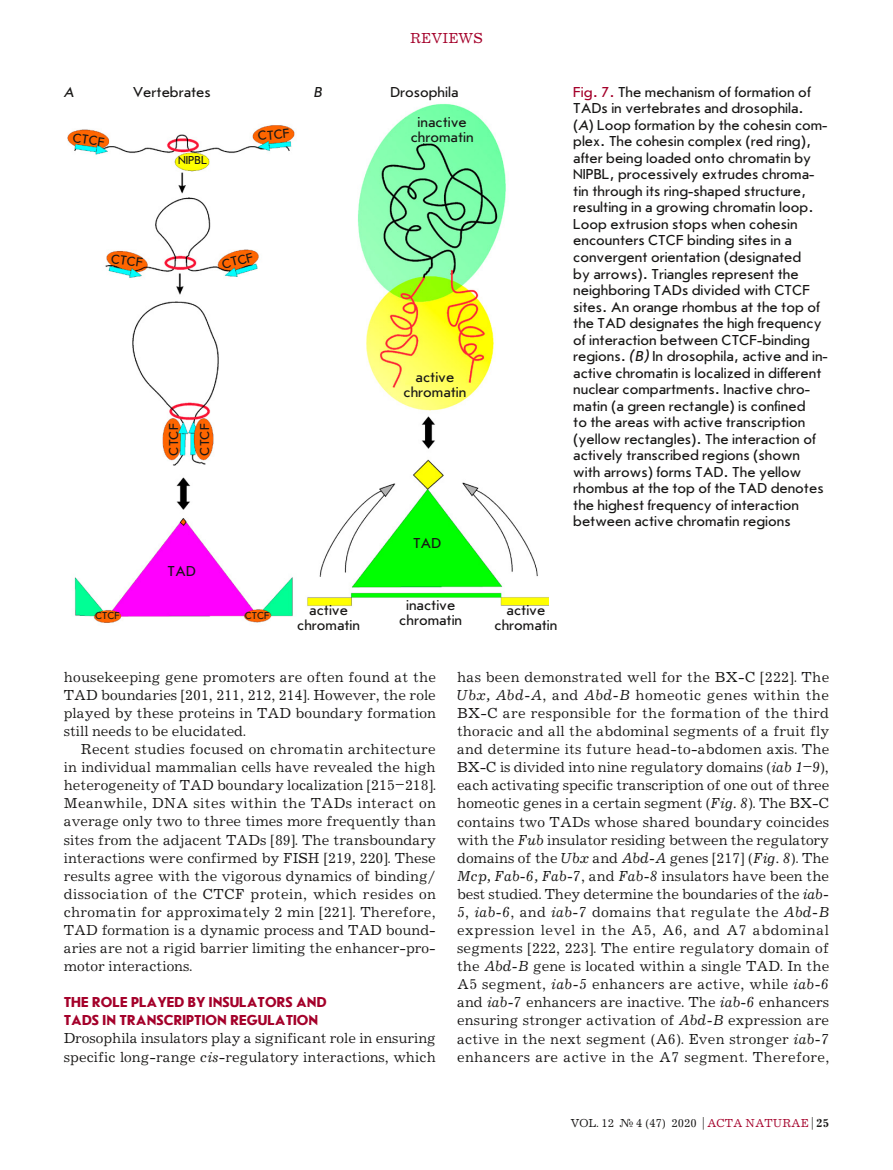
<style>
.page{position:relative;width:893px;height:1170px;background:#fff}
.page>*{position:absolute;margin:0;border:0;box-sizing:border-box;transform-origin:0 0}
.t1{font:15px/18px "Journal C";color:#181716;text-align:justify}
.t2{font:15px/16.5px "Journal Sans C";color:#181716;text-align:center}
.t3{font:700 15px/18px "Journal Sans C";color:#a4002a}
.t4{font:15px "Journal C";color:#a4002a}
.t5{font:italic 15px "Journal Sans C";color:#181716}
.t6{font:13.5px "Journal Sans C";color:#181716}
.t7{font:12px "Journal C";color:#181716}
.t8{font:12px "Journal Sans C";color:#181716}
.t9{font:10.5px "Journal Sans C";color:#181716}
.s1{color:#a4002a}
.s2{font-style:italic}
.s3{font-weight:700}
</style>
<div class="page">
<img style="left:67px;top:104px;width:482px;height:519px">
<p class="t4" style="left:410px;top:31px;width:74px">REVIEWS</p>
<p class="t5" style="left:64px;top:84px;width:11px">А</p>
<p class="t2" style="left:133px;top:84px;width:80px">Vertebrates</p>
<p class="t5" style="left:314px;top:84px;width:10px">B</p>
<p class="t2" style="left:390px;top:84px;width:70px">Drosophila</p>
<p class="t6" style="left:74px;top:131px;width:34px;rotate:8deg">CTCF</p>
<p class="t6" style="left:257px;top:129px;width:34px;rotate:-5deg">CTCF</p>
<p class="t6" style="left:112px;top:252px;width:34px;rotate:8deg">CTCF</p>
<p class="t8" style="left:178px;top:154px;width:30px">NIPBL</p>
<p class="t6" style="left:220px;top:258px;width:34px;rotate:-14deg">CTCF</p>
<p class="t2" style="left:411px;top:115px;width:64px;line-height:15px">inactive chromatin</p>
<p class="t6" style="left:167px;top:455px;width:34px;rotate:-90deg">CTCF</p>
<p class="t6" style="left:198px;top:455px;width:34px;rotate:-90deg">CTCF</p>
<p class="t2" style="left:404px;top:370px;width:64px;line-height:15px">active chromatin</p>
<p class="t2" style="left:168px;top:563px;width:30px">TAD</p>
<p class="t9" style="left:95px;top:610px;width:26px">CTCF</p>
<p class="t9" style="left:245px;top:610px;width:26px">CTCF</p>
<p class="t2" style="left:413px;top:535px;width:30px">TAD</p>
<p class="t2" style="left:399px;top:598px;width:64px;line-height:15px">inactive chromatin</p>
<p class="t2" style="left:297px;top:602px;width:64px;line-height:15px">active chromatin</p>
<p class="t2" style="left:495px;top:602px;width:64px;line-height:15px">active chromatin</p>
<p class="t2" style="left:573px;top:84px;width:256px;text-align:left"><span class="s1">Fig. 7.</span> The mechanism of formation of TADs in vertebrates and drosophila. (<span class="s2">А</span>) Loop formation by the cohesin com&shy;plex. The cohesin complex (red ring), after being loaded onto chromatin by NIPBL, processively extrudes chroma&shy;tin through its ring-shaped structure, resulting in a growing chromatin loop.<br>Loop extrusion stops when cohesin encounters CTCF binding sites in a convergent orientation (designated<br>by arrows). Triangles represent the neighboring TADs divided with CTCF sites. An orange rhombus at the top of the TAD designates the high frequency of interaction between CTCF-binding regions. <span class="s2">(B)</span> In drosophila, active and in&shy;active chromatin is localized in different nuclear compartments. Inactive chro&shy;matin (a green rectangle) is confined<br>to the areas with active transcription (yellow rectangles). The interaction of actively transcribed regions (shown with arrows) forms TAD. The yellow rhombus at the top of the TAD denotes the highest frequency of interaction between active chromatin regions</p>
<p class="t1" style="left:64px;top:668px;width:374px">housekeeping gene promoters are often found at the TAD boundaries [201, 211, 212, 214]. However, the role played by these proteins in TAD boundary formation still needs to be elucidated.</p>
<p class="t1" style="left:64px;top:740px;width:374px;text-indent:17px">Recent studies focused on chromatin architecture in individual mammalian cells have revealed the high heterogeneity of TAD boundary localization [215–218].<br>Meanwhile, DNA sites within the TADs interact on average only two to three times more frequently than sites from the adjacent TADs [89]. The transboundary interactions were confirmed by FISH [219, 220]. These results agree with the vigorous dynamics of binding/ dissociation of the CTCF protein, which resides on chromatin for approximately 2 min [221]. Therefore, TAD formation is a dynamic process and TAD bound&shy;aries are not a rigid barrier limiting the enhancer-pro&shy;motor interactions.</p>
<p class="t3" style="left:64px;top:993px;width:264px">THE ROLE PLAYED BY INSULATORS AND<br>TADS IN TRANSCRIPTION REGULATION</p>
<p class="t1" style="left:64px;top:1029px;width:374px">Drosophila insulators play a significant role in ensuring specific long-range <span class="s2">cis</span>-regulatory interactions, which</p>
<p class="t1" style="left:457px;top:668px;width:374px">has been demonstrated well for the BX-C [222]. The <span class="s2">Ubx, Abd-A</span>, and <span class="s2">Abd-B</span> homeotic genes within the BX-C are responsible for the formation of the third thoracic and all the abdominal segments of a fruit fly and determine its future head-to-abdomen axis. The BX-C is divided into nine regulatory domains (<span class="s2">iab 1–9</span>), each activating specific transcription of one out of three homeotic genes in a certain segment (<span class="s2">Fig. 8</span>). The BX-C contains two TADs whose shared boundary coincides with the <span class="s2">Fub</span> insulator residing between the regulatory domains of the <span class="s2">Ubx</span> and <span class="s2">Abd-A</span> genes [217] (<span class="s2">Fig. 8</span>). The <span class="s2">Mcp, Fab-6, Fab-7</span>, and <span class="s2">Fab-8</span> insulators have been the best studied. They determine the boundaries of the <span class="s2">iab-5</span>, <span class="s2">iab-6</span>, and <span class="s2">iab-7</span> domains that regulate the <span class="s2">Abd-B </span>expression level in the A5, A6, and A7 abdominal segments [222, 223]. The entire regulatory domain of the <span class="s2">Abd-B</span> gene is located within a single TAD. In the A5 segment, <span class="s2">iab-5</span> enhancers are active, while <span class="s2">iab-6 </span>and <span class="s2">iab-7</span> enhancers are inactive. The <span class="s2">iab-6</span> enhancers ensuring stronger activation of <span class="s2">Abd-B</span> expression are active in the next segment (A6). Even stronger <span class="s2">iab-7 </span>enhancers are active in the A7 segment. Therefore,</p>
<p class="t7" style="left:570px;top:1116px;width:260px">VOL. 12 № 4 (47) 2020 | <span class="s1">ACTA NATURAE</span> | <span class="s3">25</span></p>
</div>
